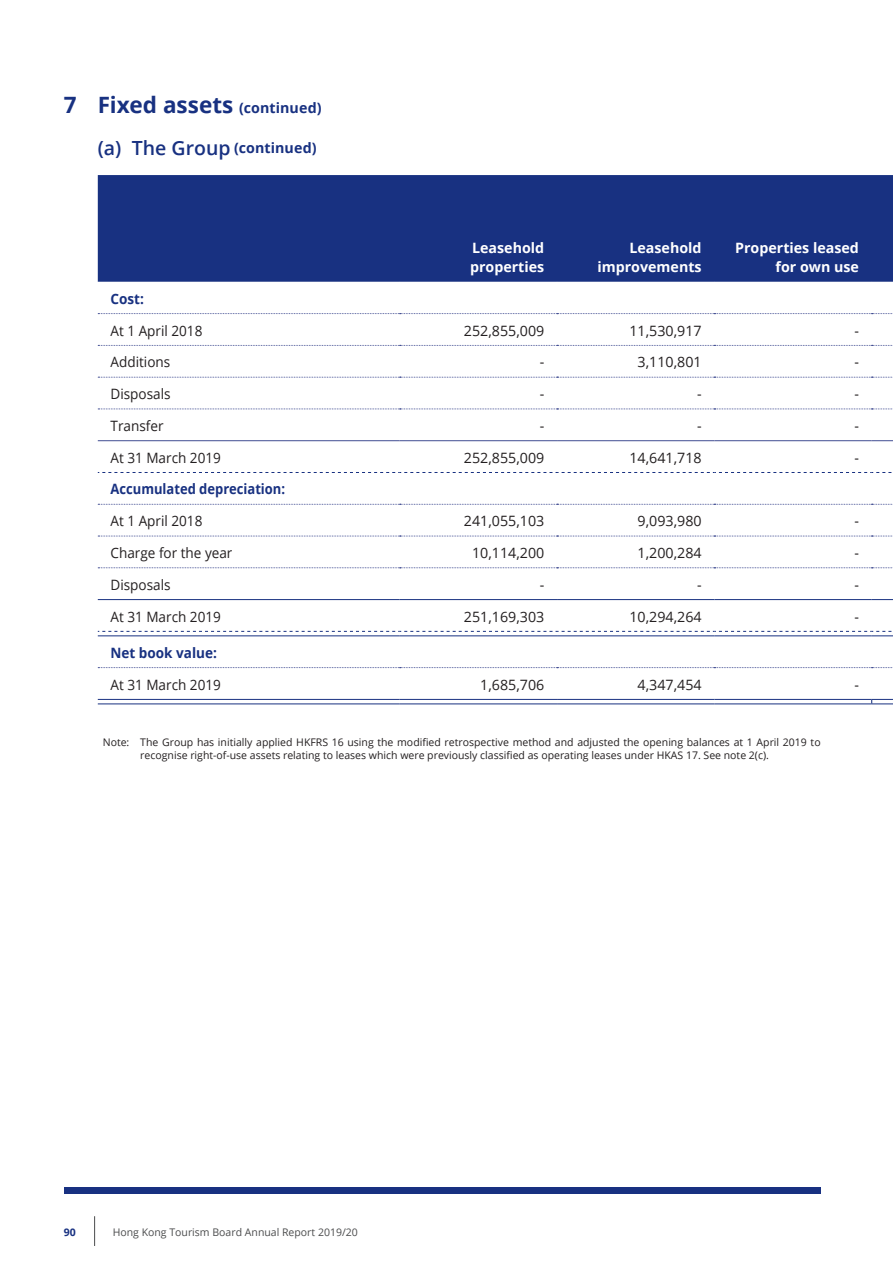
<style>
.page{position:relative;width:893px;height:1263px;background:#fff}
.page>*{position:absolute;margin:0;border:0;box-sizing:border-box;transform-origin:0 0}
.t1{font:700 22.5px "Open Sans";color:#183181}
.t2{font:600 19.5px "Open Sans";color:#183181}
.t3{font:14.25px "Open Sans";color:#231f20}
.t4{font:14.25px "Open Sans";color:#231f20;scale:.95 1}
.t5{font:700 14.25px/18.8px "Open Sans";color:#fff;text-align:right}
.t6{font:700 14.25px "Open Sans";color:#183181;scale:.91 1}
.t7{font:700 14.25px "Open Sans";color:#183181;scale:.95 1}
.t8{font:10.5px/12.8px "Open Sans";color:#231f20}
.t9{font:10.5px "Open Sans";color:#4b4c4d}
.t10{font:700 10.5px "Open Sans";color:#183181}
.s1{font-size:14.25px}
.s2{font-weight:700;font-size:14.25px}
</style>
<div class="page">
<div style="left:98px;top:175px;width:795px;height:107px;background:#183181"></div>
<svg style="left:98px;top:314px;width:795px;height:385px"></svg>
<svg style="left:98px;top:313px;width:795px;height:1px"></svg>
<svg style="left:98px;top:345px;width:795px;height:1px"></svg>
<svg style="left:98px;top:377px;width:795px;height:1px"></svg>
<svg style="left:98px;top:409px;width:795px;height:1px"></svg>
<svg style="left:98px;top:504px;width:795px;height:1px"></svg>
<svg style="left:98px;top:536px;width:795px;height:1px"></svg>
<svg style="left:98px;top:567px;width:795px;height:1px"></svg>
<svg style="left:98px;top:667px;width:795px;height:1px"></svg>
<hr style="left:98px;top:440px;width:302px;height:1px;background:#414d92">
<hr style="left:400px;top:440px;width:157px;height:1px;background:#414d92">
<hr style="left:557px;top:440px;width:157px;height:1px;background:#414d92">
<hr style="left:714px;top:440px;width:158px;height:1px;background:#414d92">
<svg style="left:872px;top:440px;width:21px;height:1px"></svg>
<svg style="left:98px;top:472px;width:795px;height:1px"></svg>
<hr style="left:98px;top:599px;width:302px;height:1px;background:#183181">
<hr style="left:400px;top:599px;width:157px;height:1px;background:#183181">
<hr style="left:557px;top:599px;width:157px;height:1px;background:#183181">
<hr style="left:714px;top:599px;width:158px;height:1px;background:#183181">
<svg style="left:872px;top:599px;width:21px;height:1px"></svg>
<svg style="left:98px;top:631px;width:795px;height:5px"></svg>
<hr style="left:98px;top:699px;width:302px;height:1px;background:#183181">
<hr style="left:98px;top:703px;width:302px;height:1px;background:#183181">
<hr style="left:400px;top:703px;width:157px;height:1px;background:#183181">
<hr style="left:557px;top:703px;width:157px;height:1px;background:#183181">
<hr style="left:714px;top:703px;width:158px;height:1px;background:#183181">
<hr style="left:400px;top:699px;width:157px;height:1px;background:#183181">
<hr style="left:557px;top:699px;width:157px;height:1px;background:#183181">
<hr style="left:714px;top:699px;width:158px;height:1px;background:#183181">
<svg style="left:871px;top:699px;width:22px;height:5px"></svg>
<hr style="left:94px;top:1216px;width:1px;height:30px;background:#4b4c4d">
<div style="left:64px;top:1187px;width:757px;height:7px;background:#183181"></div>
<h1 class="t1" style="left:64px;top:89px;width:259px">7 Fixed assets <span class="s1">(continued)</span></h1>
<h2 class="t2" style="left:98px;top:135px;width:220px">(a) The Group <span class="s2">(continued)</span></h2>
<h3 class="t5" style="left:470px;top:238px;width:76px;text-align:left">Leasehold properties</h3>
<h3 class="t5" style="left:597px;top:238px;width:106px">Leasehold improvements</h3>
<h3 class="t5" style="left:735px;top:238px;width:125px">Properties leased for own use</h3>
<h3 class="t7" style="left:111px;top:289px;width:37px">Cost:</h3>
<h3 class="t4" style="left:111px;top:321px;width:98px">At 1 April 2018</h3>
<h3 class="t3" style="left:464px;top:321px;width:82px">252,855,009</h3>
<h3 class="t3" style="left:629px;top:321px;width:74px">11,530,917</h3>
<h3 class="t3" style="left:854px;top:321px;width:6px">-</h3>
<h3 class="t4" style="left:111px;top:352px;width:64px">Additions</h3>
<h3 class="t3" style="left:540px;top:352px;width:6px">-</h3>
<h3 class="t3" style="left:638px;top:352px;width:66px">3,110,801</h3>
<h3 class="t3" style="left:854px;top:352px;width:6px">-</h3>
<h3 class="t4" style="left:111px;top:384px;width:65px">Disposals</h3>
<h3 class="t3" style="left:540px;top:384px;width:6px">-</h3>
<h3 class="t3" style="left:697px;top:384px;width:6px">-</h3>
<h3 class="t3" style="left:854px;top:384px;width:6px">-</h3>
<h3 class="t4" style="left:111px;top:416px;width:57px">Transfer</h3>
<h3 class="t3" style="left:540px;top:416px;width:6px">-</h3>
<h3 class="t3" style="left:697px;top:416px;width:6px">-</h3>
<h3 class="t3" style="left:854px;top:416px;width:6px">-</h3>
<h3 class="t4" style="left:111px;top:448px;width:118px">At 31 March 2019</h3>
<h3 class="t3" style="left:464px;top:448px;width:82px">252,855,009</h3>
<h3 class="t3" style="left:629px;top:448px;width:74px">14,641,718</h3>
<h3 class="t3" style="left:854px;top:448px;width:6px">-</h3>
<h3 class="t6" style="left:111px;top:479px;width:193px">Accumulated depreciation:</h3>
<h3 class="t4" style="left:111px;top:511px;width:98px">At 1 April 2018</h3>
<h3 class="t3" style="left:464px;top:511px;width:82px">241,055,103</h3>
<h3 class="t3" style="left:638px;top:511px;width:66px">9,093,980</h3>
<h3 class="t3" style="left:854px;top:511px;width:6px">-</h3>
<h3 class="t4" style="left:111px;top:543px;width:130px">Charge for the year</h3>
<h3 class="t3" style="left:472px;top:543px;width:74px">10,114,200</h3>
<h3 class="t3" style="left:638px;top:543px;width:66px">1,200,284</h3>
<h3 class="t3" style="left:854px;top:543px;width:6px">-</h3>
<h3 class="t4" style="left:111px;top:575px;width:65px">Disposals</h3>
<h3 class="t3" style="left:540px;top:575px;width:6px">-</h3>
<h3 class="t3" style="left:697px;top:575px;width:6px">-</h3>
<h3 class="t3" style="left:854px;top:575px;width:6px">-</h3>
<h3 class="t4" style="left:111px;top:607px;width:118px">At 31 March 2019</h3>
<h3 class="t3" style="left:464px;top:607px;width:82px">251,169,303</h3>
<h3 class="t3" style="left:629px;top:607px;width:74px">10,294,264</h3>
<h3 class="t3" style="left:854px;top:607px;width:6px">-</h3>
<h3 class="t7" style="left:111px;top:643px;width:114px">Net book value:</h3>
<h3 class="t4" style="left:111px;top:675px;width:118px">At 31 March 2019</h3>
<h3 class="t3" style="left:480px;top:675px;width:66px">1,685,706</h3>
<h3 class="t3" style="left:638px;top:675px;width:66px">4,347,454</h3>
<h3 class="t3" style="left:854px;top:675px;width:6px">-</h3>
<p class="t8" style="left:140px;top:736px;width:682px;text-indent:-38px">Note: The Group has initially applied HKFRS 16 using the modified retrospective method and adjusted the opening balances at 1 April 2019 to recognise right-of-use assets relating to leases which were previously classified as operating leases under HKAS 17. See note 2(c).</p>
<p class="t10" style="left:64px;top:1224px;width:13px">90</p>
<p class="t9" style="left:113px;top:1224px;width:247px">Hong Kong Tourism Board Annual Report 2019/20</p>
</div>
